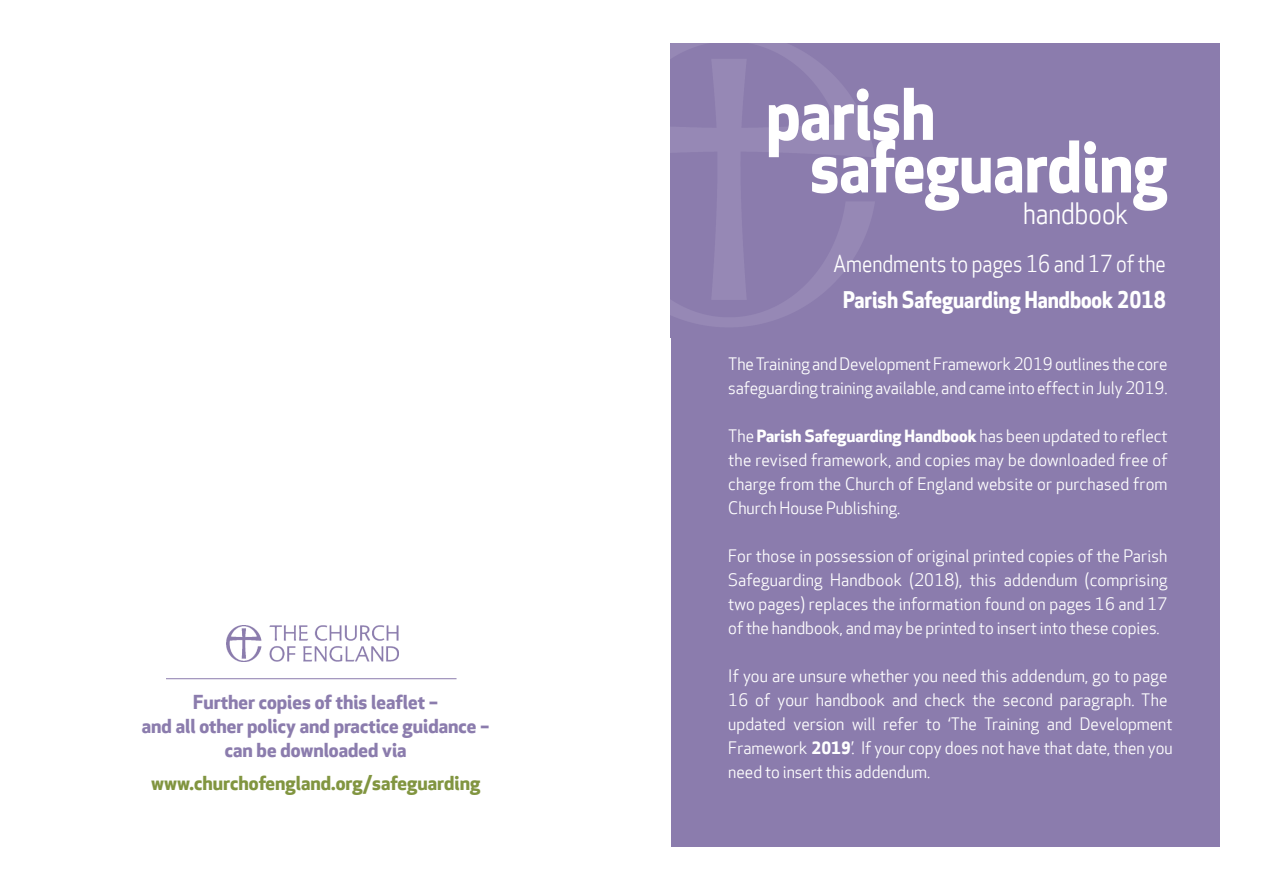
<style>
.page{position:relative;width:1263px;height:893px;background:#fff}
.page>*{position:absolute;margin:0;border:0;box-sizing:border-box;transform-origin:0 0}
.t1{font:69.45px/52.7px "font 000000002 d 674917";color:#fff;scale:.9 1}
.t2{font:28.35px "font 000000002 d 674917";color:#fff;scale:.9 1}
.t3{font:22.5px/36px "font 000000002 d 674917";color:#fff;text-align:center;scale:.9 1}
.t4{font:18.9px/24px "font 000000002 d 674917";color:#8b7cad;text-align:center}
.t5{font:18.9px "font 000000002 d 674917";color:#819540}
.t6{font:16.5px/24px "font 000000002 d 674917";color:#fff}
</style>
<div class="page">
<div style="left:671px;top:44px;width:549px;height:803px;background:#8b7cad"></div>
<img style="left:671px;top:44px;width:203px;height:283px">
<img style="left:227px;top:626px;width:171px;height:35px">
<hr style="left:166px;top:678px;width:290px;height:1px;background:#8b7cad">
<p class="t4" style="left:142px;top:693px;width:349px">Further copies of this leaflet –<br>and all other policy and practice guidance – can be downloaded via</p>
<p class="t5" style="left:151px;top:776px;width:330px">www.churchofengland.org/safeguarding</p>
<h1 class="t1" style="left:810px;top:96px;width:398px;text-indent:-44px">parish safeguarding</h1>
<h2 class="t2" style="left:1023px;top:203px;width:118px">handbook</h2>
<h3 class="t3" style="left:833px;top:249px;width:371px">Amendments to pages 16 and 17 of the<br>Parish Safeguarding Handbook 2018</h3>
<p class="t6" style="left:728px;top:354px;width:441px">The Training and Development Framework 2019 outlines the core safeguarding training available, and came into effect in July 2019.</p>
<p class="t6" style="left:728px;top:426px;width:441px;text-align:justify">The Parish Safeguarding Handbook has been updated to reflect the revised framework, and copies may be downloaded free of charge from the Church of England website or purchased from Church House Publishing.</p>
<p class="t6" style="left:728px;top:546px;width:441px;text-align:justify">For those in possession of original printed copies of the Parish Safeguarding Handbook (2018), this addendum (comprising two pages) replaces the information found on pages 16 and 17 of the handbook, and may be printed to insert into these copies.</p>
<p class="t6" style="left:728px;top:666px;width:446px">If you are unsure whether you need this addendum, go to page 16 of your handbook and check the second paragraph. The updated version will refer to ‘The Training and Development Framework 2019’. If your copy does not have that date, then you need to insert this addendum.</p>
</div>
